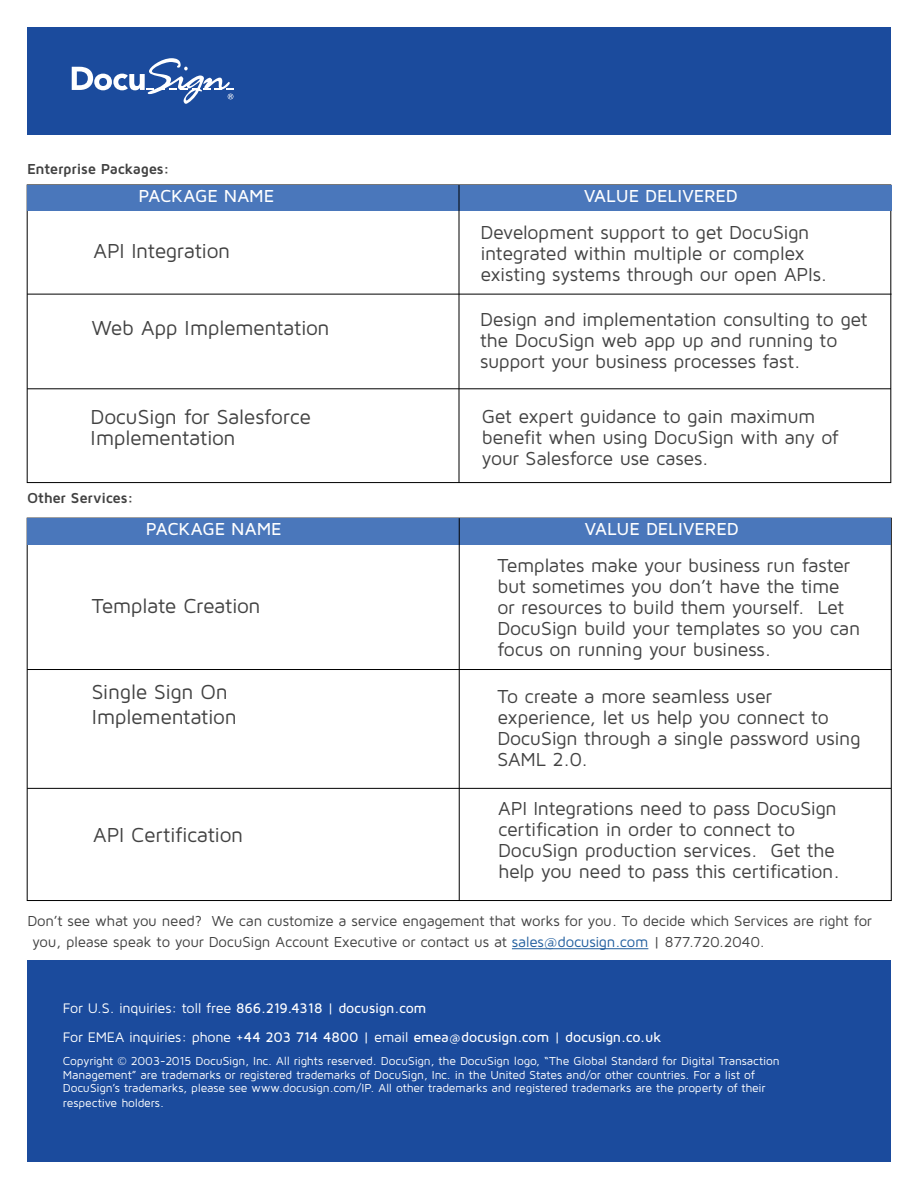
<style>
.page{position:relative;width:918px;height:1188px;background:#fff}
.page>*{position:absolute;margin:0;border:0;box-sizing:border-box;transform-origin:0 0}
.t1{font:21px/25.5px "Maven Pro";letter-spacing:-.02em;color:#424242}
.t2{font:19.5px/21px "Maven Pro";letter-spacing:-.02em;color:#424242}
.t3{font:500 18px "Maven Pro";letter-spacing:-.005em;color:#fff}
.t4{font:15px/21px "Maven Pro";letter-spacing:-.02em;color:#424242}
.t5{font:700 15px "Maven Pro";letter-spacing:-.02em;color:#424242}
.t6{font:500 14.4px/28.3px "Maven Pro";letter-spacing:-.015em;color:#fff}
.t7{font:12px/13.8px "Maven Pro";letter-spacing:-.015em;color:#fff}
.s1{color:#215e9e}
.s2{font-weight:400}
.s3{font-size:12.6px}
</style>
<div class="page">
<div style="left:27px;top:27px;width:864px;height:108px;background:#1b4b9d"></div>
<svg style="left:72px;top:58px;width:162px;height:46px"></svg>
<div style="left:27px;top:960px;width:864px;height:202px;background:#1b4b9d"></div>
<hr style="left:512px;top:948px;width:136px;height:1px;background:#215e9e">
<div style="left:27px;top:518px;width:864px;height:27px;background:#4a77bb"></div>
<hr style="left:27px;top:669px;width:865px;height:1px;background:#000">
<hr style="left:27px;top:788px;width:864px;height:1px;background:#000">
<hr style="left:459px;top:518px;width:1px;height:383px;background:#000">
<div style="left:27px;top:185px;width:865px;height:26px;background:#4a77bb"></div>
<hr style="left:27px;top:294px;width:864px;height:1px;background:#000">
<hr style="left:27px;top:389px;width:864px;height:1px;background:#000">
<hr style="left:459px;top:185px;width:1px;height:298px;background:#000">
<p class="t5" style="left:27px;top:159px;width:144px">Enterprise Packages:</p>
<p class="t3" style="left:138px;top:185px;width:137px">PACKAGE NAME</p>
<p class="t3" style="left:584px;top:185px;width:156px">VALUE DELIVERED</p>
<p class="t1" style="left:93px;top:238px;width:138px">API Integration</p>
<p class="t1" style="left:92px;top:314px;width:240px">Web App Implementation</p>
<p class="t1" style="left:91px;top:405px;width:222px;line-height:21px">DocuSign for Salesforce<br>Implementation</p>
<p class="t5" style="left:27px;top:488px;width:108px">Other Services:</p>
<p class="t2" style="left:480px;top:221px;width:348px">Development support to get DocuSign integrated within multiple or complex existing systems through our open APIs.</p>
<p class="t2" style="left:480px;top:308px;width:389px">Design and implementation consulting to get the DocuSign web app up and running to support your business processes fast.</p>
<p class="t2" style="left:482px;top:405px;width:358px">Get expert guidance to gain maximum benefit when using DocuSign with any of your Salesforce use cases.</p>
<p class="t3" style="left:146px;top:518px;width:137px">PACKAGE NAME</p>
<p class="t3" style="left:585px;top:518px;width:156px">VALUE DELIVERED</p>
<p class="t1" style="left:92px;top:592px;width:171px">Template Creation</p>
<p class="t1" style="left:92px;top:678px;width:147px">Single Sign On<br>Implementation</p>
<p class="t1" style="left:93px;top:822px;width:152px">API Certification</p>
<p class="t2" style="left:497px;top:554px;width:364px">Templates make your business run faster but sometimes you don’t have the time or resources to build them yourself. Let DocuSign build your templates so you can focus on running your business.</p>
<p class="t2" style="left:497px;top:685px;width:365px">To create a more seamless user experience, let us help you connect to<br>DocuSign through a single password using<br>SAML 2.0.</p>
<p class="t2" style="left:498px;top:797px;width:343px">API Integrations need to pass DocuSign certification in order to connect to DocuSign production services. Get the help you need to pass this certification.</p>
<p class="t4" style="left:32px;top:910px;width:841px;text-indent:-5px">Don’t see what you need? We can customize a service engagement that works for you. To decide which Services are right for you, please speak to your DocuSign Account Executive or contact us at <span class="s1">sales@docusign.com</span> | 877.720.2040.</p>
<p class="t6" style="left:63px;top:994px;width:600px"><span class="s2">For U.S. inquiries: toll free</span> 866.219.4318 <span class="s2">|</span> docusign.com<br><span class="s2">For EMEA inquiries: phone</span> +44 203 714 4800 <span class="s2">| email</span> emea<span class="s3">@</span>docusign.com <span class="s2">|</span> docusign.co.uk</p>
<p class="t7" style="left:63px;top:1054px;width:718px">Copyright © 2003-2015 DocuSign, Inc. All rights reserved. DocuSign, the DocuSign logo, “The Global Standard for Digital Transaction Management” are trademarks or registered trademarks of DocuSign, Inc. in the United States and/or other countries. For a list of DocuSign’s trademarks, please see www.docusign.com/IP. All other trademarks and registered trademarks are the property of their respective holders.</p>
</div>
